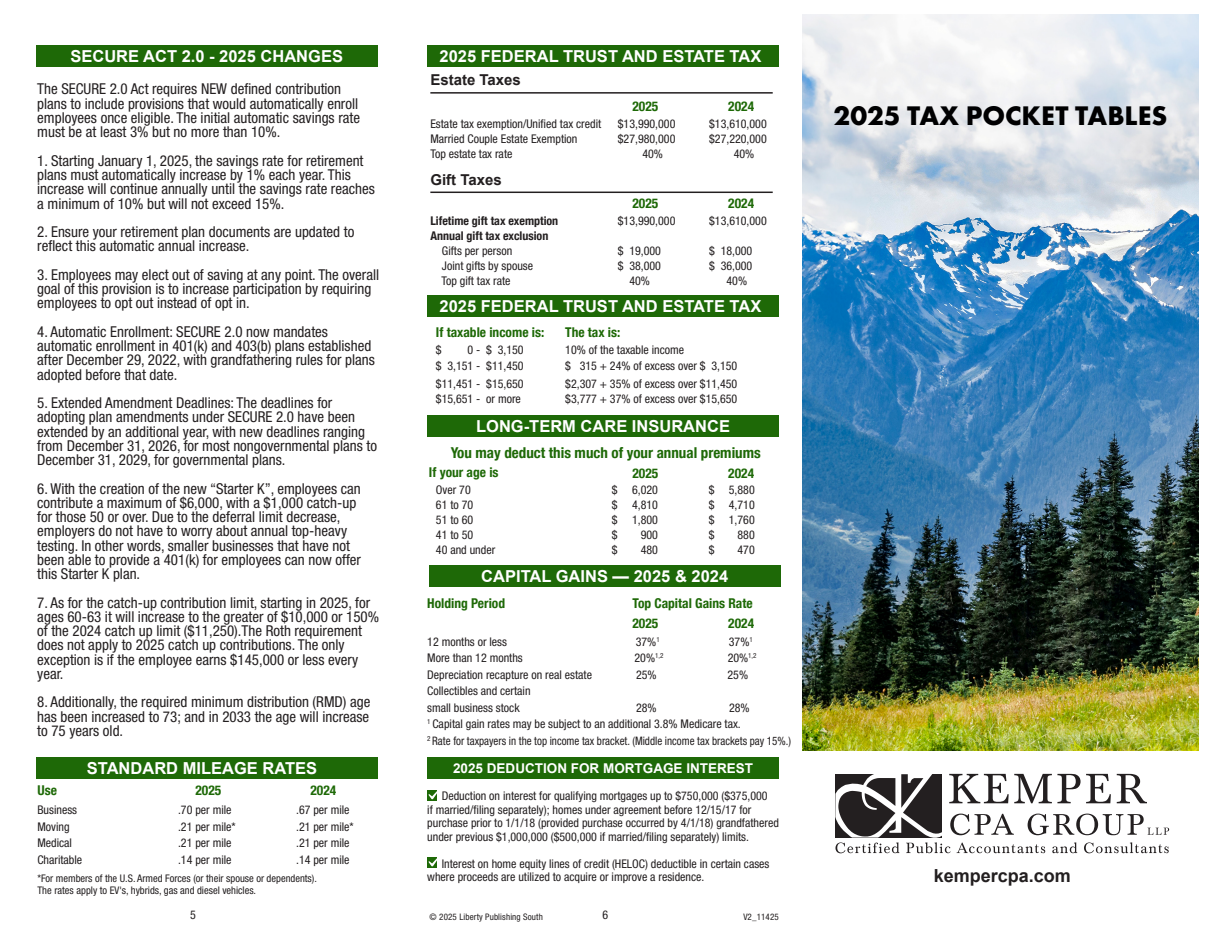
<style>
.page{position:relative;width:1215px;height:945px;background:#fff}
.page>*{position:absolute;margin:0;border:0;box-sizing:border-box;transform-origin:0 0}
.t1{font:700 27.9px "Futura PT";color:#000001}
.t2{font:700 18px "Arial";color:#231f20}
.t3{font:700 16.5px "Arial";color:#fff}
.t4{font:condensed 15px/14.2px "Helvetica Neue LT Std";color:#231f20}
.t5{font:700 condensed 15px "Helvetica Neue LT Com";color:#1e6907}
.t6{font:700 15px "Arial";color:#231f20}
.t7{font:700 condensed 13.5px "Helvetica Neue LT Com";color:#1e6907}
.t8{font:700 13.5px "Arial";color:#fff}
.t9{font:condensed 12px/15px "Helvetica Neue LT Std";color:#231f20}
.t10{font:700 condensed 12px/15px "Helvetica Neue LT Com";color:#231f20}
.t11{font:condensed 11.7px "Helvetica Neue LT Std";color:#231f20;scale:.94 1}
.t12{font:condensed 10.5px/12px "Helvetica Neue LT Std";color:#231f20}
.t13{font:condensed 9px "Helvetica Neue LT Std";letter-spacing:.015em;color:#231f20}
</style>
<div class="page">
<svg style="left:835px;top:774px;width:334px;height:79px"></svg>
<img style="left:802px;top:14px;width:397px;height:736px">
<div style="left:36px;top:46px;width:342px;height:21px;background:#1e6907"></div>
<div style="left:36px;top:757px;width:342px;height:21px;background:#1e6907"></div>
<div style="left:427px;top:295px;width:352px;height:22px;background:#1e6907"></div>
<div style="left:427px;top:416px;width:352px;height:21px;background:#1e6907"></div>
<div style="left:429px;top:566px;width:352px;height:21px;background:#1e6907"></div>
<div style="left:427px;top:757px;width:352px;height:21px;background:#1e6907"></div>
<div style="left:427px;top:46px;width:352px;height:21px;background:#1e6907"></div>
<hr style="left:430px;top:92px;width:343px;height:2px;background:#231f20">
<hr style="left:430px;top:192px;width:343px;height:1px;background:#231f20">
<svg style="left:427px;top:790px;width:10px;height:11px"></svg>
<svg style="left:428px;top:790px;width:9px;height:9px"></svg>
<div style="left:427px;top:857px;width:10px;height:11px;background:#1e6907"></div>
<svg style="left:428px;top:858px;width:9px;height:9px"></svg>
<p class="t3" style="left:70px;top:46px;width:274px">SECURE ACT 2.0 - 2025 CHANGES</p>
<p class="t4" style="left:37px;top:82px;width:324px">The SECURE 2.0 Act requires NEW defined contribution plans to include provisions that would automatically enroll employees once eligible. The initial automatic savings rate must be at least 3% but no more than 10%.</p>
<p class="t4" style="left:37px;top:153px;width:339px">1. Starting January 1, 2025, the savings rate for retirement plans must automatically increase by 1% each year. This increase will continue annually until the savings rate reaches a minimum of 10% but will not exceed 15%.</p>
<p class="t4" style="left:37px;top:225px;width:319px">2. Ensure your retirement plan documents are updated to reflect this automatic annual increase.</p>
<p class="t4" style="left:37px;top:267px;width:343px">3. Employees may elect out of saving at any point. The overall goal of this provision is to increase participation by requiring employees to opt out instead of opt in.</p>
<p class="t4" style="left:37px;top:324px;width:339px">4. Automatic Enrollment: SECURE 2.0 now mandates automatic enrollment in 401(k) and 403(b) plans established after December 29, 2022, with grandfathering rules for plans adopted before that date.</p>
<p class="t4" style="left:37px;top:396px;width:341px">5. Extended Amendment Deadlines: The deadlines for adopting plan amendments under SECURE 2.0 have been extended by an additional year, with new deadlines ranging from December 31, 2026, for most nongovernmental plans to December 31, 2029, for governmental plans.</p>
<p class="t4" style="left:37px;top:481px;width:325px">6. With the creation of the new “Starter K”, employees can contribute a maximum of $6,000, with a $1,000 catch-up for those 50 or over. Due to the deferral limit decrease, employers do not have to worry about annual top-heavy testing. In other words, smaller businesses that have not been able to provide a 401(k) for employees can now offer this Starter K plan.</p>
<p class="t4" style="left:37px;top:595px;width:343px">7. As for the catch-up contribution limit, starting in 2025, for ages 60-63 it will increase to the greater of $10,000 or 150% of the 2024 catch up limit ($11,250).The Roth requirement does not apply to 2025 catch up contributions. The only exception is if the employee earns $145,000 or less every year.</p>
<p class="t4" style="left:37px;top:695px;width:335px;text-align:justify">8. Additionally, the required minimum distribution (RMD) age has been increased to 73; and in 2033 the age will increase to 75 years old.</p>
<p class="t3" style="left:87px;top:757px;width:232px">STANDARD MILEAGE RATES</p>
<p class="t7" style="left:37px;top:782px;width:21px">Use</p>
<p class="t7" style="left:195px;top:782px;width:27px">2025</p>
<p class="t7" style="left:310px;top:782px;width:27px">2024</p>
<p class="t9" style="left:37px;top:802px;width:46px;line-height:16.5px">Business<br>Moving<br>Medical<br>Charitable</p>
<p class="t9" style="left:296px;top:802px;width:59px;line-height:16.5px">.67 per mile .21 per mile* .21 per mile .14 per mile</p>
<p class="t9" style="left:178px;top:802px;width:59px;line-height:16.5px">.70 per mile .21 per mile* .21 per mile .14 per mile</p>
<p class="t12" style="left:37px;top:872px;width:281px">*For members of the U.S. Armed Forces (or their spouse or dependents).<br>The rates apply to EV's, hybrids, gas and diesel vehicles.</p>
<p class="t9" style="left:190px;top:908px;width:7px">5</p>
<p class="t3" style="left:440px;top:46px;width:323px">2025 FEDERAL TRUST AND ESTATE TAX</p>
<p class="t6" style="left:430px;top:70px;width:92px">Estate Taxes</p>
<p class="t9" style="left:430px;top:116px;width:172px">Estate tax exemption/Unified tax credit<br>Married Couple Estate Exemption<br>Top estate tax rate</p>
<p class="t6" style="left:430px;top:170px;width:73px">Gift Taxes</p>
<p class="t10" style="left:430px;top:214px;width:129px">Lifetime gift tax exemption<br>Annual gift tax exclusion</p>
<p class="t9" style="left:441px;top:244px;width:93px">Gifts per person<br>Joint gifts by spouse<br>Top gift tax rate</p>
<p class="t7" style="left:632px;top:98px;width:27px">2025</p>
<p class="t9" style="left:618px;top:116px;width:59px">$13,990,000</p>
<p class="t9" style="left:618px;top:131px;width:59px">$27,980,000</p>
<p class="t9" style="left:642px;top:146px;width:22px">40%</p>
<p class="t7" style="left:632px;top:195px;width:27px">2025</p>
<p class="t9" style="left:618px;top:214px;width:59px">$13,990,000</p>
<p class="t9" style="left:618px;top:244px;width:45px;text-align:center">$ 19,000 $ 38,000<br>40%</p>
<p class="t7" style="left:728px;top:98px;width:27px">2024</p>
<p class="t9" style="left:709px;top:116px;width:59px">$13,610,000</p>
<p class="t9" style="left:709px;top:131px;width:59px">$27,220,000</p>
<p class="t9" style="left:734px;top:146px;width:22px">40%</p>
<p class="t7" style="left:728px;top:195px;width:27px">2024</p>
<p class="t9" style="left:709px;top:214px;width:59px">$13,610,000</p>
<p class="t9" style="left:709px;top:244px;width:45px">$ 18,000</p>
<p class="t9" style="left:709px;top:259px;width:45px">$ 36,000</p>
<p class="t9" style="left:726px;top:274px;width:22px">40%</p>
<p class="t3" style="left:440px;top:295px;width:323px">2025 FEDERAL TRUST AND ESTATE TAX</p>
<p class="t7" style="left:436px;top:324px;width:110px">If taxable income is:</p>
<p class="t7" style="left:565px;top:324px;width:57px">The tax is:</p>
<p class="t9" style="left:436px;top:342px;width:7px">$</p>
<p class="t9" style="left:436px;top:342px;width:89px;line-height:16.2px;text-align:right">0 - $ 3,150<br>$ 3,151 - $11,450</p>
<p class="t9" style="left:436px;top:376px;width:89px;line-height:15.5px">$11,451 - $15,650 $15,651 - or more</p>
<p class="t9" style="left:565px;top:342px;width:174px;line-height:16.2px">10% of the taxable income<br>$ 315 + 24% of excess over $ 3,150</p>
<p class="t9" style="left:565px;top:376px;width:174px;line-height:15.5px">$2,307 + 35% of excess over $11,450 $3,777 + 37% of excess over $15,650</p>
<p class="t3" style="left:476px;top:416px;width:255px">LONG-TERM CARE INSURANCE</p>
<p class="t5" style="left:451px;top:444px;width:312px">You may deduct this much of your annual premiums</p>
<p class="t7" style="left:429px;top:464px;width:71px">If your age is</p>
<p class="t7" style="left:632px;top:465px;width:27px">2025</p>
<p class="t7" style="left:728px;top:465px;width:27px">2024</p>
<p class="t9" style="left:436px;top:482px;width:61px">Over 70<br>61 to 70<br>51 to 60<br>41 to 50<br>40 and under</p>
<p class="t9" style="left:612px;top:482px;width:48px;text-align:justify">$ 6,020 $ 4,810 $ 1,800 $</p>
<p class="t9" style="left:641px;top:527px;width:19px">900</p>
<p class="t9" style="left:612px;top:542px;width:7px">$</p>
<p class="t9" style="left:641px;top:542px;width:19px">480</p>
<p class="t9" style="left:709px;top:482px;width:48px;text-align:justify">$ 5,880 $ 4,710 $ 1,760 $</p>
<p class="t9" style="left:737px;top:527px;width:19px">880</p>
<p class="t9" style="left:709px;top:542px;width:7px">$</p>
<p class="t9" style="left:737px;top:542px;width:19px">470</p>
<p class="t3" style="left:481px;top:566px;width:248px">CAPITAL GAINS — 2025 &amp; 2024</p>
<p class="t7" style="left:427px;top:595px;width:79px">Holding Period</p>
<p class="t7" style="left:633px;top:595px;width:122px">Top Capital Gains Rate</p>
<p class="t7" style="left:632px;top:615px;width:27px">2025</p>
<p class="t7" style="left:728px;top:615px;width:27px">2024</p>
<p class="t9" style="left:427px;top:634px;width:81px">12 months or less</p>
<p class="t9" style="left:636px;top:634px;width:25px">37%<sup>1</sup></p>
<p class="t9" style="left:729px;top:634px;width:25px">37%<sup>1</sup></p>
<p class="t9" style="left:427px;top:651px;width:97px">More than 12 months</p>
<p class="t9" style="left:635px;top:651px;width:31px">20%<sup>1,2</sup></p>
<p class="t9" style="left:728px;top:651px;width:31px">20%<sup>1,2</sup></p>
<p class="t9" style="left:427px;top:667px;width:166px">Depreciation recapture on real estate</p>
<p class="t9" style="left:636px;top:667px;width:22px">25%</p>
<p class="t9" style="left:728px;top:667px;width:22px">25%</p>
<p class="t9" style="left:427px;top:683px;width:105px;line-height:16.5px">Collectibles and certain small business stock</p>
<p class="t9" style="left:427px;top:699px;width:324px;line-height:16.5px;text-indent:302px">28%<br><sup>1</sup> Capital gain rates may be subject to an additional 3.8% Medicare tax.</p>
<p class="t11" style="left:427px;top:734px;width:388px"><sup>2</sup> Rate for taxpayers in the top income tax bracket. (Middle income tax brackets pay 15%.)</p>
<p class="t9" style="left:636px;top:700px;width:22px">28%</p>
<p class="t8" style="left:453px;top:759px;width:302px">2025 DEDUCTION FOR MORTGAGE INTEREST</p>
<p class="t9" style="left:427px;top:789px;width:353px;line-height:13.5px;text-indent:14px">Deduction on interest for qualifying mortgages up to $750,000 ($375,000<br>if married/filing separately); homes under agreement before 12/15/17 for purchase prior to 1/1/18 (provided purchase occurred by 4/1/18) grandfathered under previous $1,000,000 ($500,000 if married/filing separately) limits.</p>
<p class="t9" style="left:427px;top:857px;width:344px;line-height:13.5px;text-indent:14px">Interest on home equity lines of credit (HELOC) deductible in certain cases where proceeds are utilized to acquire or improve a residence.</p>
<p class="t9" style="left:602px;top:907px;width:7px">6</p>
<p class="t13" style="left:430px;top:911px;width:115px">© 2025 Liberty Publishing South</p>
<p class="t13" style="left:743px;top:911px;width:37px">V2_11425</p>
<h1 class="t1" style="left:834px;top:97px;width:335px">2025 TAX POCKET TABLES</h1>
<p class="t2" style="left:934px;top:864px;width:139px">kempercpa.com</p>
</div>
